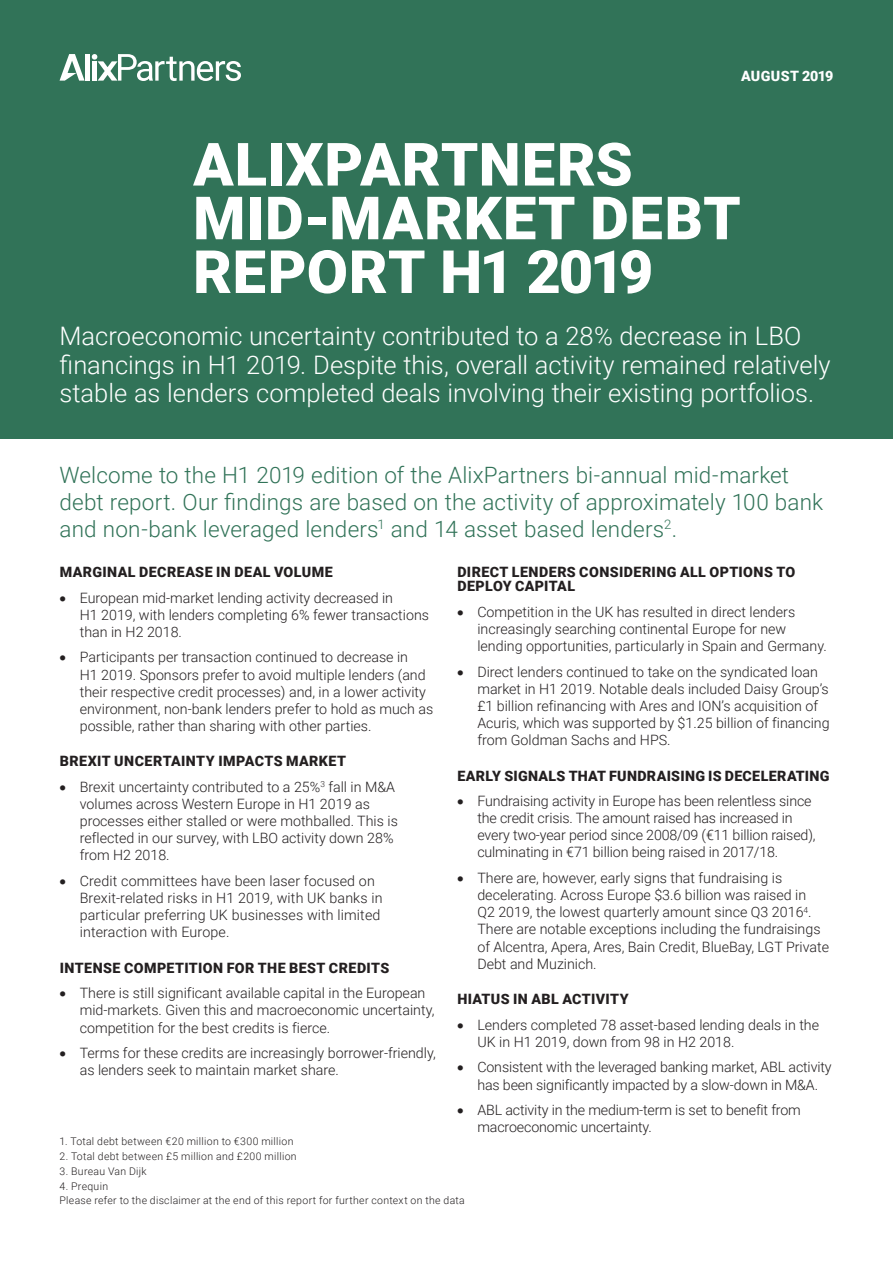
<style>
.page{position:relative;width:893px;height:1263px;background:#fff}
.page>*{position:absolute;margin:0;border:0;box-sizing:border-box;transform-origin:0 0}
.Heading_1{font:900 59.7px/53.7px "Roboto";letter-spacing:.01em;color:#fff}
.Subheading_1{font:300 25.5px/28.5px "Roboto";color:#fff}
.Intro_text{font:300 22.5px/27px "Roboto";letter-spacing:.005em;color:#317358}
.t1{font:300 14.25px/17.1px "Roboto";color:#231f20}
.Subheading_2{font:900 14.25px/14.2px "Roboto";letter-spacing:.025em;color:#231f20}
.t2{font:900 14.25px "Roboto";letter-spacing:.015em;color:#fff}
.Note{font:300 10.5px "Roboto";letter-spacing:.03em;color:#231f20}
.Footnote{font:300 10.5px "Roboto";letter-spacing:.03em;color:#231f20}
</style>
<div class="page">
<div style="left:0;top:0;width:893px;height:439px;background:#317358"></div>
<svg style="left:92px;top:54px;width:149px;height:27px"></svg>
<div style="left:85px;top:54px;width:5px;height:27px;background:#fff"></div>
<div style="left:92px;top:61px;width:5px;height:20px;background:#fff"></div>
<svg style="left:60px;top:54px;width:25px;height:27px"></svg>
<p class="t2" style="left:741px;top:66px;width:94px">AUGUST 2019</p>
<p class="Heading_1" style="left:193px;top:135px;width:549px">ALIXPARTNERS<br>MID-MARKET DEBT<br>REPORT H1 2019</p>
<p class="Subheading_1" style="left:60px;top:321px;width:773px">Macroeconomic uncertainty contributed to a 28% decrease in LBO financings in H1 2019. Despite this, overall activity remained relatively stable as lenders completed deals involving their existing portfolios.</p>
<p class="Intro_text" style="left:60px;top:460px;width:765px">Welcome to the H1 2019 edition of the AlixPartners bi-annual mid-market debt report. Our findings are based on the activity of approximately 100 bank and non-bank leveraged lenders<sup>1</sup> and 14 asset based lenders<sup>2</sup>.</p>
<p class="Subheading_2" style="left:457px;top:564px;width:340px">DIRECT LENDERS CONSIDERING ALL OPTIONS TO<br>DEPLOY CAPITAL</p>
<p class="t1" style="left:477px;top:603px;width:351px;text-indent:-20px">• Competition in the UK has resulted in direct lenders increasingly searching continental Europe for new lending opportunities, particularly in Spain and Germany.</p>
<p class="t1" style="left:477px;top:662px;width:354px;text-indent:-20px">• Direct lenders continued to take on the syndicated loan market in H1 2019. Notable deals included Daisy Group’s £1 billion refinancing with Ares and ION’s acquisition of Acuris, which was supported by $1.25 billion of financing from Goldman Sachs and HPS.</p>
<p class="Subheading_2" style="left:457px;top:768px;width:374px">EARLY SIGNALS THAT FUNDRAISING IS DECELERATING</p>
<p class="t1" style="left:477px;top:792px;width:340px;text-indent:-20px">• Fundraising activity in Europe has been relentless since the credit crisis. The amount raised has increased in every two-year period since 2008/09 (€11 billion raised), culminating in €71 billion being raised in 2017/18.</p>
<p class="t1" style="left:477px;top:869px;width:353px;text-indent:-20px">• There are, however, early signs that fundraising is decelerating. Across Europe $3.6 billion was raised in<br>Q2 2019, the lowest quarterly amount since Q3 2016<sup>4</sup>.<br>There are notable exceptions including the fundraisings of Alcentra, Apera, Ares, Bain Credit, BlueBay, LGT Private Debt and Muzinich.</p>
<p class="Subheading_2" style="left:457px;top:991px;width:173px">HIATUS IN ABL ACTIVITY</p>
<p class="t1" style="left:477px;top:1015px;width:343px;text-indent:-20px">• Lenders completed 78 asset-based lending deals in the<br>UK in H1 2019, down from 98 in H2 2018.</p>
<p class="t1" style="left:457px;top:1058px;width:376px;text-align:center">• Consistent with the leveraged banking market, ABL activity has been significantly impacted by a slow-down in M&amp;A.</p>
<p class="t1" style="left:477px;top:1101px;width:325px;text-indent:-20px">• ABL activity in the medium-term is set to benefit from macroeconomic uncertainty.</p>
<p class="Subheading_2" style="left:60px;top:564px;width:275px">MARGINAL DECREASE IN DEAL VOLUME</p>
<p class="t1" style="left:80px;top:588px;width:351px;text-indent:-20px">• European mid-market lending activity decreased in<br>H1 2019, with lenders completing 6% fewer transactions than in H2 2018.</p>
<p class="t1" style="left:80px;top:648px;width:355px;text-indent:-20px">• Participants per transaction continued to decrease in<br>H1 2019. Sponsors prefer to avoid multiple lenders (and their respective credit processes) and, in a lower activity environment, non-bank lenders prefer to hold as much as possible, rather than sharing with other parties.</p>
<p class="Subheading_2" style="left:60px;top:754px;width:288px">BREXIT UNCERTAINTY IMPACTS MARKET</p>
<p class="t1" style="left:80px;top:778px;width:320px;text-indent:-20px">• Brexit uncertainty contributed to a 25%<sup>3</sup> fall in M&amp;A volumes across Western Europe in H1 2019 as processes either stalled or were mothballed. This is reflected in our survey, with LBO activity down 28% from H2 2018.</p>
<p class="t1" style="left:80px;top:872px;width:304px;text-indent:-20px">• Credit committees have been laser focused on Brexit-related risks in H1 2019, with UK banks in particular preferring UK businesses with limited interaction with Europe.</p>
<p class="Subheading_2" style="left:60px;top:960px;width:331px">INTENSE COMPETITION FOR THE BEST CREDITS</p>
<p class="t1" style="left:80px;top:984px;width:356px;text-indent:-20px">• There is still significant available capital in the European mid-markets. Given this and macroeconomic uncertainty, competition for the best credits is fierce.</p>
<p class="t1" style="left:80px;top:1044px;width:358px;text-indent:-20px">• Terms for these credits are increasingly borrower-friendly, as lenders seek to maintain market share.</p>
<p class="Note" style="left:60px;top:1134px;width:235px">1. Total debt between €20 million to €300 million</p>
<p class="Note" style="left:60px;top:1149px;width:239px">2. Total debt between £5 million and £200 million</p>
<p class="Note" style="left:60px;top:1164px;width:89px">3. Bureau Van Dijk</p>
<p class="Note" style="left:60px;top:1178px;width:50px">4. Prequin</p>
<p class="Footnote" style="left:60px;top:1193px;width:407px">Please refer to the disclaimer at the end of this report for further context on the data</p>
</div>
